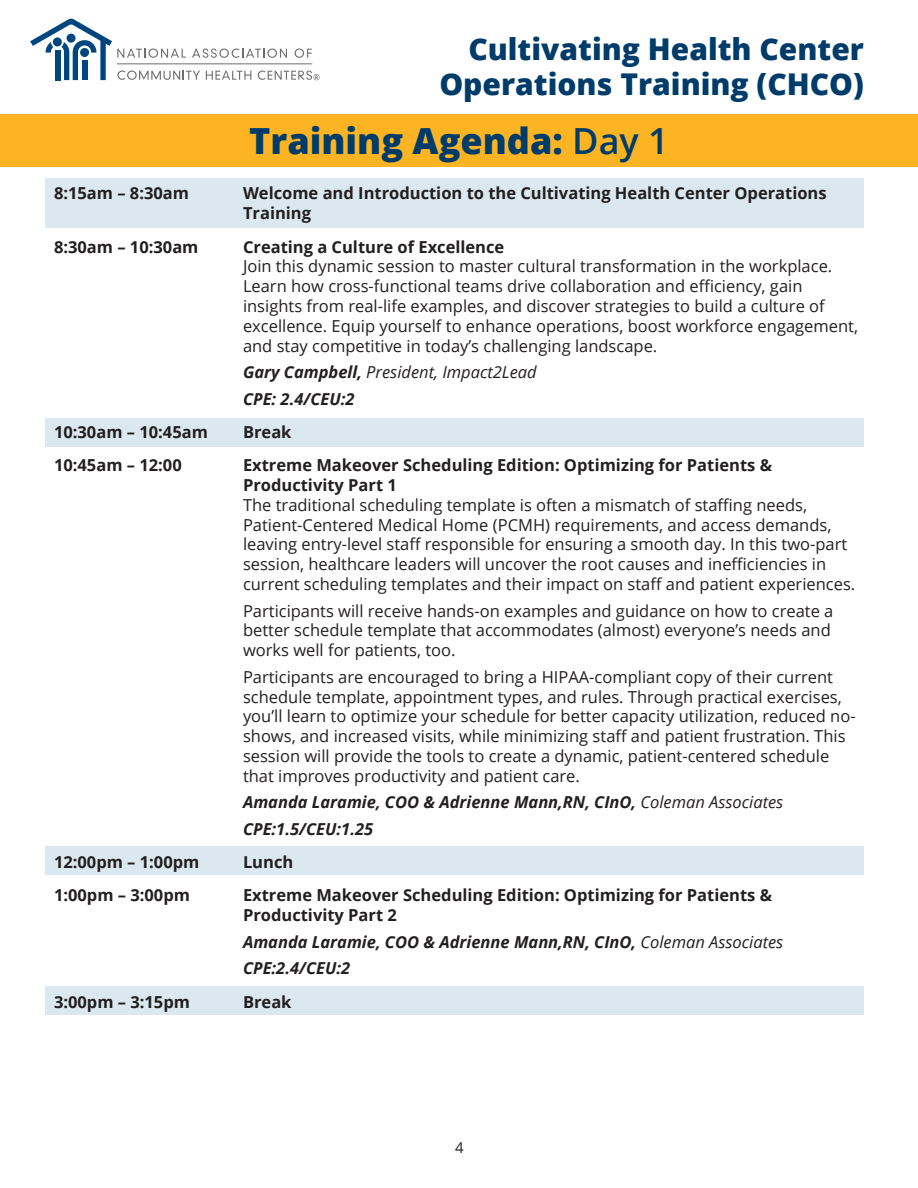
<style>
.page{position:relative;width:918px;height:1188px;background:#fff}
.page>*{position:absolute;margin:0;border:0;box-sizing:border-box;transform-origin:0 0}
.t1{font:800 36px "Open Sans";color:#003c6a}
.t2{font:800 30px/34.5px "Open Sans";color:#003c6a;text-align:right}
.t3{font:16.5px/19.8px "Open Sans";color:#231f20}
.t4{font:700 16.5px/19.8px "Open Sans";color:#231f20}
.t5{font:italic 700 16.5px "Open Sans";color:#231f20}
.t6{font:italic 16.5px "Open Sans";color:#231f20}
.t7{font:15px "Open Sans";color:#231f20}
.s1{font-weight:600}
.s2{font-weight:700}
.s3{font-weight:400}
</style>
<div class="page">
<div style="left:45px;top:178px;width:819px;height:50px;background:#dbe8ef"></div>
<div style="left:45px;top:986px;width:819px;height:29px;background:#dbe8ef"></div>
<div style="left:45px;top:847px;width:819px;height:28px;background:#dbe8ef"></div>
<div style="left:45px;top:418px;width:819px;height:29px;background:#dbe8ef"></div>
<div style="left:0;top:114px;width:918px;height:53px;background:#fcb423"></div>
<svg style="left:30px;top:19px;width:290px;height:61px"></svg>
<p class="t2" style="left:439px;top:30px;width:426px">Cultivating Health Center<br>Operations Training (CHCO)</p>
<p class="t1" style="left:249px;top:113px;width:421px">Training Agenda: <span class="s1">Day 1</span></p>
<p class="t4" style="left:54px;top:183px;width:137px">8:15am – 8:30am</p>
<p class="t4" style="left:243px;top:183px;width:585px">Welcome and Introduction to the Cultivating Health Center Operations<br>Training</p>
<p class="t4" style="left:54px;top:236px;width:146px">8:30am – 10:30am</p>
<p class="t4" style="left:243px;top:236px;width:263px">Creating a Culture of Excellence</p>
<p class="t3" style="left:243px;top:256px;width:617px">Join this dynamic session to master cultural transformation in the workplace.<br>Learn how cross-functional teams drive collaboration and efficiency, gain insights from real-life examples, and discover strategies to build a culture of excellence. Equip yourself to enhance operations, boost workforce engagement, and stay competitive in today’s challenging landscape.</p>
<p class="t6" style="left:243px;top:361px;width:295px"><span class="s2">Gary Campbell,</span> President, Impact2Lead</p>
<p class="t5" style="left:243px;top:387px;width:113px">CPE: 2.4/CEU:2</p>
<p class="t4" style="left:54px;top:422px;width:155px">10:30am – 10:45am</p>
<p class="t4" style="left:243px;top:422px;width:50px">Break</p>
<p class="t4" style="left:54px;top:455px;width:129px">10:45am – 12:00</p>
<p class="t4" style="left:243px;top:455px;width:531px">Extreme Makeover Scheduling Edition: Optimizing for Patients &amp;<br>Productivity Part 1</p>
<p class="t3" style="left:243px;top:495px;width:614px">The traditional scheduling template is often a mismatch of staffing needs, Patient-Centered Medical Home (PCMH) requirements, and access demands, leaving entry-level staff responsible for ensuring a smooth day. In this two-part session, healthcare leaders will uncover the root causes and inefficiencies in current scheduling templates and their impact on staff and patient experiences.</p>
<p class="t3" style="left:243px;top:600px;width:592px">Participants will receive hands-on examples and guidance on how to create a better schedule template that accommodates (almost) everyone’s needs and works well for patients, too.</p>
<p class="t3" style="left:243px;top:666px;width:614px">Participants are encouraged to bring a HIPAA-compliant copy of their current schedule template, appointment types, and rules. Through practical exercises, you’ll learn to optimize your schedule for better capacity utilization, reduced no&shy;shows, and increased visits, while minimizing staff and patient frustration. This session will provide the tools to create a dynamic, patient-centered schedule that improves productivity and patient care.</p>
<p class="t5" style="left:243px;top:791px;width:542px">Amanda Laramie, COO &amp; Adrienne Mann,RN, CInO, <span class="s3">Coleman Associates</span></p>
<p class="t5" style="left:243px;top:817px;width:132px">CPE:1.5/CEU:1.25</p>
<p class="t4" style="left:54px;top:852px;width:147px">12:00pm – 1:00pm</p>
<p class="t4" style="left:243px;top:852px;width:52px">Lunch</p>
<p class="t4" style="left:54px;top:885px;width:138px">1:00pm – 3:00pm</p>
<p class="t4" style="left:243px;top:885px;width:531px">Extreme Makeover Scheduling Edition: Optimizing for Patients &amp;<br>Productivity Part 2</p>
<p class="t5" style="left:243px;top:930px;width:542px">Amanda Laramie, COO &amp; Adrienne Mann,RN, CInO, <span class="s3">Coleman Associates</span></p>
<p class="t5" style="left:243px;top:957px;width:109px">CPE:2.4/CEU:2</p>
<p class="t4" style="left:54px;top:991px;width:138px">3:00pm – 3:15pm</p>
<p class="t4" style="left:243px;top:991px;width:50px">Break</p>
<p class="t7" style="left:455px;top:1137px;width:10px">4</p>
</div>
